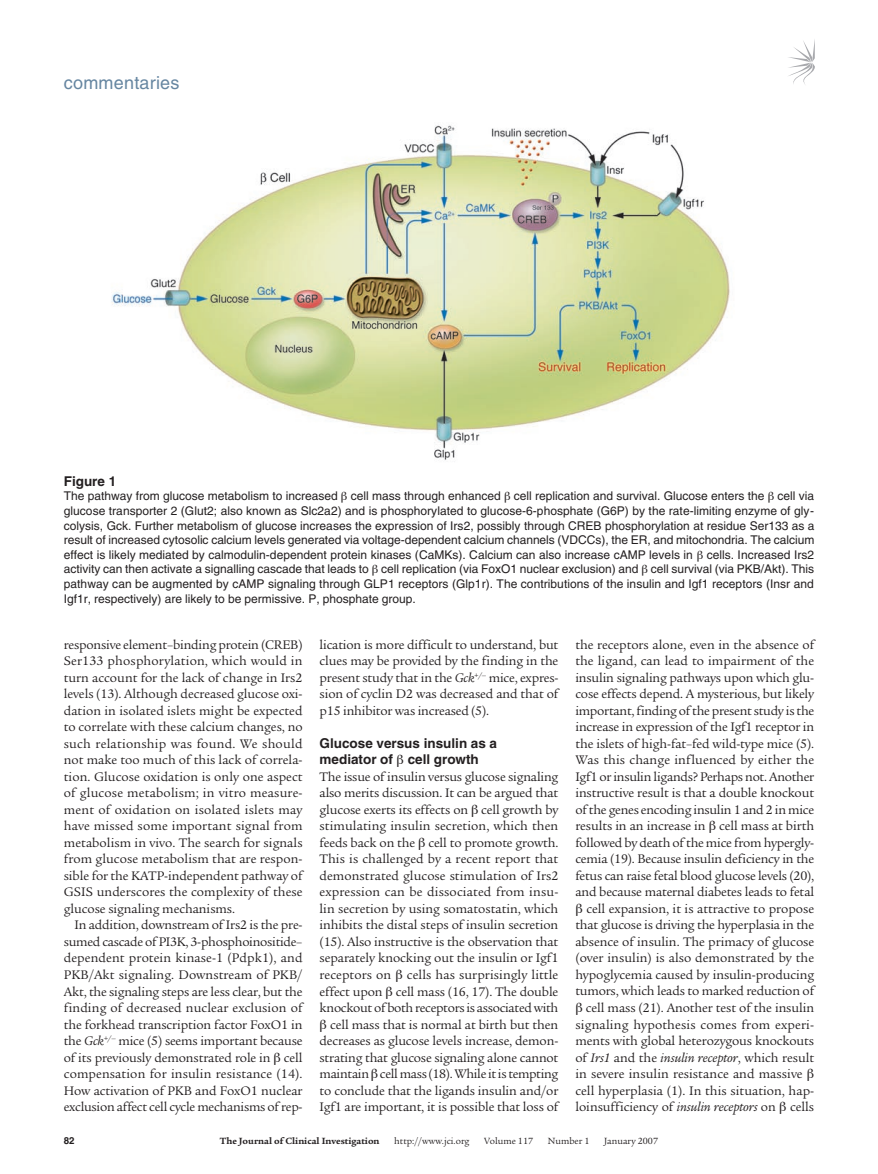
<style>
.page{position:relative;width:878px;height:1174px;background:#fff}
.page>*{position:absolute;margin:0;border:0;box-sizing:border-box;transform-origin:0 0}
.t1{font:18px "Helvetica LT Std";letter-spacing:.01em;color:#6686a1}
.t2{font:13.5px/16.5px "Legacy Serif Std";letter-spacing:-.01em;color:#231f20;text-align:justify}
.t3{font:700 13.5px/16.5px "Helvetica LT Std";color:#231f20}
.t4{font:13.5px "Legacy Serif Std";letter-spacing:.015em;color:#231f20}
.t5{font:13.5px "Legacy Serif Std";letter-spacing:.01em;color:#231f20}
.t6{font:12px/14.7px "Helvetica LT Std";color:#231f20;text-align:justify}
.t7{font:9.75px "Legacy Serif Std";color:#231f20}
.t8{font:700 9.75px "Legacy Serif Std";color:#231f20}
.t9{font:700 9.75px "Helvetica LT Std";color:#231f20}
.s1{font-style:italic}
</style>
<div class="page">
<svg style="left:788px;top:41px;width:26px;height:43px"></svg>
<img style="left:111px;top:125px;width:619px;height:335px">
<h1 class="t1" style="left:64px;top:72px;width:117px">commentaries</h1>
<p class="t3" style="left:64px;top:472px;width:54px">Figure 1</p>
<p class="t6" style="left:64px;top:488px;width:752px">The pathway from glucose metabolism to increased cell mass through enhanced cell replication and survival. Glucose enters the cell via glucose transporter 2 (Glut2; also known as Slc2a2) and is phosphorylated to glucose-6-phosphate (G6P) by the rate-limiting enzyme of gly&shy;colysis, Gck. Further metabolism of glucose increases the expression of Irs2, possibly through CREB phosphorylation at residue Ser133 as a result of increased cytosolic calcium levels generated via voltage-dependent calcium channels (VDCCs), the ER, and mitochondria. The calcium effect is likely mediated by calmodulin-dependent protein kinases (CaMKs). Calcium can also increase cAMP levels in cells. Increased Irs2 activity can then activate a signalling cascade that leads to cell replication (via FoxO1 nuclear exclusion) and cell survival (via PKB/Akt). This pathway can be augmented by cAMP signaling through GLP1 receptors (Glp1r). The contributions of the insulin and Igf1 receptors (Insr and Igf1r, respectively) are likely to be permissive. P, phosphate group.</p>
<p class="t2" style="left:64px;top:636px;width:240px">responsive element–binding protein (CREB)<br>Ser133 phosphorylation, which would in turn account for the lack of change in Irs2 levels (13). Although decreased glucose oxi&shy;dation in isolated islets might be expected to correlate with these calcium changes, no such relationship was found. We should not make too much of this lack of correla&shy;tion. Glucose oxidation is only one aspect of glucose metabolism; in vitro measure&shy;ment of oxidation on isolated islets may have missed some important signal from metabolism in vivo. The search for signals from glucose metabolism that are respon&shy;sible for the KATP-independent pathway of GSIS underscores the complexity of these glucose signaling mechanisms.</p>
<p class="t2" style="left:64px;top:917px;width:240px;text-indent:11px">In addition, downstream of Irs2 is the pre&shy;sumed cascade of PI3K, 3-phosphoinositide– dependent protein kinase-1 (Pdpk1), and PKB/Akt signaling. Downstream of PKB/ Akt, the signaling steps are less clear, but the finding of decreased nuclear exclusion of the forkhead transcription factor FoxO1 in the <span class="s1">Gck</span><sup>+/–</sup> mice (5) seems important because of its previously demonstrated role in cell compensation for insulin resistance (14).<br>How activation of PKB and FoxO1 nuclear exclusion affect cell cycle mechanisms of rep-</p>
<p class="t2" style="left:319px;top:636px;width:240px">lication is more difficult to understand, but clues may be provided by the finding in the present study that in the <span class="s1">Gck</span><sup>+/–</sup> mice, expres&shy;sion of cyclin D2 was decreased and that of p15 inhibitor was increased (5).</p>
<p class="t3" style="left:319px;top:734px;width:179px">Glucose versus insulin as a mediator of cell growth</p>
<p class="t2" style="left:319px;top:768px;width:240px;text-align:right">The issue of insulin versus glucose signaling also merits discussion. It can be argued that glucose exerts its effects on cell growth by stimulating insulin secretion, which then feeds back on the cell to promote growth.<br>This is challenged by a recent report that demonstrated glucose stimulation of Irs2 expression can be dissociated from insu&shy;lin secretion by using somatostatin, which inhibits the distal steps of insulin secretion (15). Also instructive is the observation that separately knocking out the insulin or Igf1 receptors on cells has surprisingly little effect upon cell mass (16, 17). The double knockout of both receptors is associated with cell mass that is normal at birth but then decreases as glucose levels increase, demon&shy;strating that glucose signaling alone cannot maintain cellmass(18).While itistempting to conclude that the ligands insulin and/or Igf1 are important, it is possible that loss of</p>
<p class="t2" style="left:575px;top:636px;width:240px">the receptors alone, even in the absence of</p>
<p class="t2" style="left:575px;top:653px;width:240px">the ligand, can lead to impairment of the</p>
<p class="t2" style="left:575px;top:669px;width:240px">insulin signaling pathways upon which glu-</p>
<p class="t2" style="left:575px;top:686px;width:240px">cose effects depend. A mysterious, but likely</p>
<p class="t2" style="left:575px;top:702px;width:240px">important, finding ofthe present study is the</p>
<p class="t2" style="left:575px;top:719px;width:240px">increase in expression of the Igf1 receptor in</p>
<p class="t2" style="left:575px;top:735px;width:240px">the islets of high-fat–fed wild-type mice (5).</p>
<p class="t5" style="left:575px;top:752px;width:240px">Was this change influenced by either the</p>
<p class="t2" style="left:575px;top:768px;width:240px">Igf1 or insulin ligands? Perhaps not. Another</p>
<p class="t2" style="left:575px;top:785px;width:240px">instructive result is that a double knockout</p>
<p class="t2" style="left:575px;top:801px;width:240px">of the genes encoding insulin 1 and 2 in mice</p>
<p class="t2" style="left:575px;top:818px;width:240px">results in an increase in cell mass at birth</p>
<p class="t2" style="left:575px;top:834px;width:240px">followed by death of the mice from hypergly-</p>
<p class="t2" style="left:575px;top:851px;width:240px">cemia (19). Because insulin deficiency in the</p>
<p class="t2" style="left:575px;top:867px;width:240px">fetus can raise fetal blood glucose levels (20),</p>
<p class="t2" style="left:575px;top:884px;width:240px">and because maternal diabetes leads to fetal</p>
<p class="t2" style="left:586px;top:900px;width:229px">cell expansion, it is attractive to propose</p>
<p class="t2" style="left:575px;top:917px;width:240px">that glucose is driving the hyperplasia in the</p>
<p class="t2" style="left:575px;top:933px;width:240px">absence of insulin. The primacy of glucose</p>
<p class="t2" style="left:575px;top:950px;width:240px">(over insulin) is also demonstrated by the</p>
<p class="t2" style="left:575px;top:966px;width:240px">hypoglycemia caused by insulin-producing</p>
<p class="t2" style="left:575px;top:983px;width:240px">tumors, which leads to marked reduction of</p>
<p class="t2" style="left:586px;top:999px;width:230px">cell mass (21). Another test of the insulin</p>
<p class="t4" style="left:575px;top:1016px;width:240px">signaling hypothesis comes from experi-</p>
<p class="t2" style="left:575px;top:1032px;width:240px">ments with global heterozygous knockouts</p>
<p class="t2" style="left:575px;top:1049px;width:240px">of <span class="s1">Irs1</span> and the <span class="s1">insulin receptor</span>, which result</p>
<p class="t2" style="left:575px;top:1065px;width:229px">in severe insulin resistance and massive</p>
<p class="t2" style="left:575px;top:1082px;width:240px">cell hyperplasia (1). In this situation, hap-</p>
<p class="t2" style="left:575px;top:1098px;width:240px">loinsufficiency of <span class="s1">insulin receptors</span> on cells</p>
<p class="t9" style="left:64px;top:1134px;width:12px">82</p>
<p class="t8" style="left:220px;top:1135px;width:161px">The Journal of Clinical Investigation</p>
<p class="t7" style="left:394px;top:1135px;width:77px">http://www.jci.org</p>
<p class="t7" style="left:484px;top:1135px;width:50px">Volume 117</p>
<p class="t7" style="left:548px;top:1135px;width:43px">Number 1</p>
<p class="t7" style="left:604px;top:1135px;width:55px">January 2007</p>
</div>
